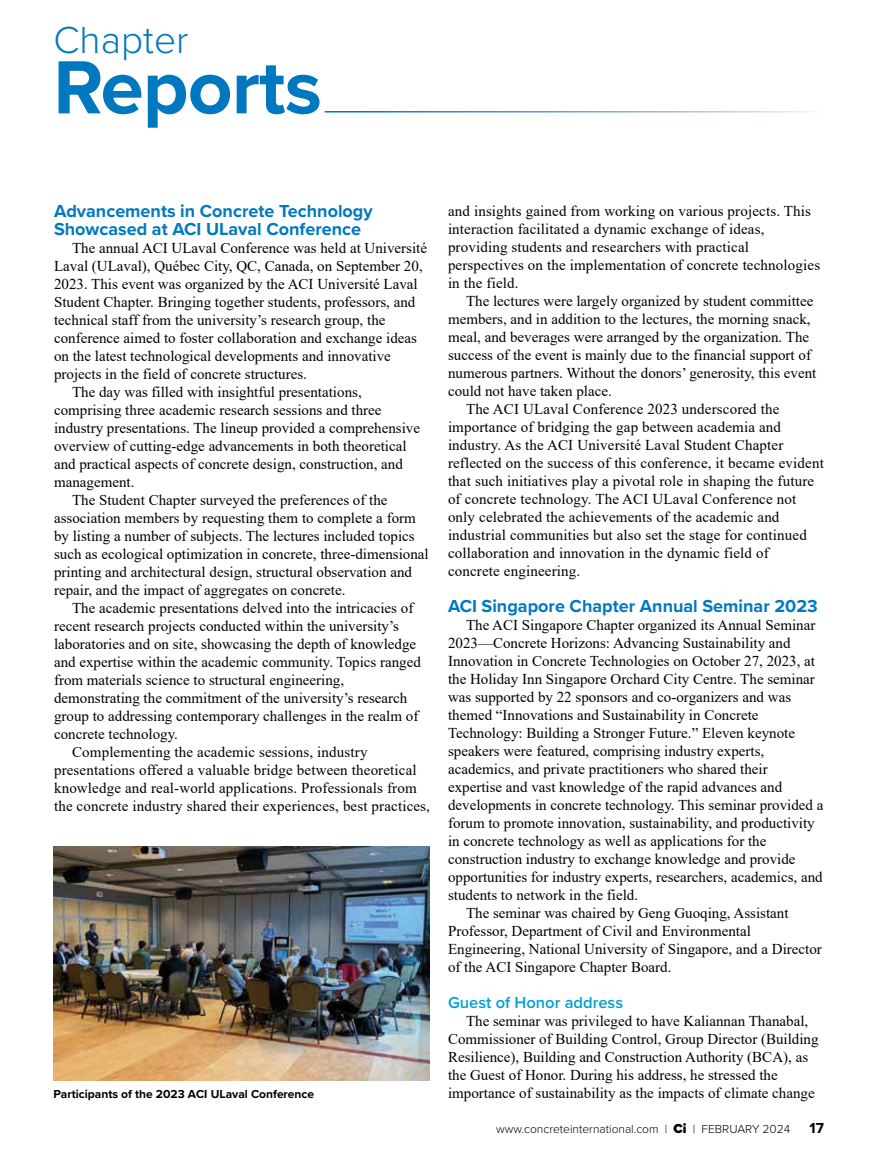
<style>
.page{position:relative;width:878px;height:1175px;background:#fff}
.page>*{position:absolute;margin:0;border:0;box-sizing:border-box;transform-origin:0 0}
.t1{font:700 78px "Proxima Nova";letter-spacing:-.01em;color:#0078bf}
.t2{font:300 39px "Proxima Nova";color:#0078bf}
.t3{font:700 18px/18px "Proxima Nova";color:#0078bf}
.t4{font:600 16.5px "Proxima Nova";color:#00a1d0}
.t5{font:15px/18px "Times New Roman";color:#000}
.t6{font:700 15px "Proxima Nova";color:#000}
.t7{font:300 12px "Proxima Nova";color:#000}
.t8{font:700 12px "Proxima Nova";color:#000}
.s1{font-weight:900;font-size:13.5px}
</style>
<div class="page">
<img style="left:53px;top:846px;width:377px;height:234px">
<h2 class="t2" style="left:53px;top:11px;width:137px">Chapter</h2>
<h1 class="t1" style="left:53px;top:29px;width:270px">Reports</h1>
<p class="t3" style="left:54px;top:201px;width:320px">Advancements in Concrete Technology<br>Showcased at ACI ULaval Conference</p>
<p class="t5" style="left:72px;top:238px;width:356px">The annual ACI ULaval Conference was held at Université</p>
<p class="t5" style="left:54px;top:256px;width:370px">Laval (ULaval), Québec City, QC, Canada, on September 20,</p>
<p class="t5" style="left:54px;top:274px;width:365px">2023. This event was organized by the ACI Université Laval</p>
<p class="t5" style="left:54px;top:292px;width:363px">Student Chapter. Bringing together students, professors, and</p>
<p class="t5" style="left:54px;top:310px;width:333px">technical staff from the university’s research group, the</p>
<p class="t5" style="left:54px;top:328px;width:364px">conference aimed to foster collaboration and exchange ideas</p>
<p class="t5" style="left:54px;top:346px;width:338px">on the latest technological developments and innovative</p>
<p class="t5" style="left:54px;top:364px;width:254px">projects in the field of concrete structures.</p>
<p class="t5" style="left:72px;top:382px;width:291px">The day was filled with insightful presentations,</p>
<p class="t5" style="left:54px;top:400px;width:329px">comprising three academic research sessions and three</p>
<p class="t5" style="left:54px;top:418px;width:367px">industry presentations. The lineup provided a comprehensive</p>
<p class="t5" style="left:54px;top:436px;width:354px">overview of cutting-edge advancements in both theoretical</p>
<p class="t5" style="left:54px;top:454px;width:350px">and practical aspects of concrete design, construction, and</p>
<p class="t5" style="left:54px;top:472px;width:82px">management.</p>
<p class="t5" style="left:72px;top:490px;width:317px">The Student Chapter surveyed the preferences of the</p>
<p class="t5" style="left:54px;top:508px;width:363px">association members by requesting them to complete a form</p>
<p class="t5" style="left:54px;top:526px;width:362px">by listing a number of subjects. The lectures included topics</p>
<p class="t5" style="left:54px;top:544px;width:376px">such as ecological optimization in concrete, three-dimensional</p>
<p class="t5" style="left:54px;top:562px;width:359px">printing and architectural design, structural observation and</p>
<p class="t5" style="left:54px;top:580px;width:293px">repair, and the impact of aggregates on concrete.</p>
<p class="t5" style="left:72px;top:598px;width:343px">The academic presentations delved into the intricacies of</p>
<p class="t5" style="left:54px;top:616px;width:346px">recent research projects conducted within the university’s</p>
<p class="t5" style="left:54px;top:634px;width:364px">laboratories and on site, showcasing the depth of knowledge</p>
<p class="t5" style="left:54px;top:652px;width:368px">and expertise within the academic community. Topics ranged</p>
<p class="t5" style="left:54px;top:670px;width:291px">from materials science to structural engineering,</p>
<p class="t5" style="left:54px;top:688px;width:355px">demonstrating the commitment of the university’s research</p>
<p class="t5" style="left:54px;top:706px;width:366px">group to addressing contemporary challenges in the realm of</p>
<p class="t5" style="left:54px;top:724px;width:125px">concrete technology.</p>
<p class="t5" style="left:72px;top:742px;width:297px">Complementing the academic sessions, industry</p>
<p class="t5" style="left:54px;top:760px;width:364px">presentations offered a valuable bridge between theoretical</p>
<p class="t5" style="left:54px;top:778px;width:364px">knowledge and real-world applications. Professionals from</p>
<p class="t5" style="left:54px;top:796px;width:377px">the concrete industry shared their experiences, best practices,</p>
<p class="t5" style="left:448px;top:201px;width:373px">and insights gained from working on various projects. This interaction facilitated a dynamic exchange of ideas, providing students and researchers with practical perspectives on the implementation of concrete technologies in the field.</p>
<p class="t5" style="left:466px;top:291px;width:349px">The lectures were largely organized by student committee</p>
<p class="t5" style="left:448px;top:309px;width:364px">members, and in addition to the lectures, the morning snack,</p>
<p class="t5" style="left:448px;top:327px;width:362px">meal, and beverages were arranged by the organization. The</p>
<p class="t5" style="left:448px;top:345px;width:364px">success of the event is mainly due to the financial support of</p>
<p class="t5" style="left:448px;top:363px;width:370px">numerous partners. Without the donors’ generosity, this event</p>
<p class="t5" style="left:448px;top:381px;width:165px">could not have taken place.</p>
<p class="t5" style="left:466px;top:399px;width:315px">The ACI ULaval Conference 2023 underscored the</p>
<p class="t5" style="left:448px;top:417px;width:334px">importance of bridging the gap between academia and</p>
<p class="t5" style="left:448px;top:435px;width:337px">industry. As the ACI Université Laval Student Chapter</p>
<p class="t5" style="left:448px;top:453px;width:377px">reflected on the success of this conference, it became evident</p>
<p class="t5" style="left:448px;top:471px;width:367px">that such initiatives play a pivotal role in shaping the future</p>
<p class="t5" style="left:448px;top:489px;width:350px">of concrete technology. The ACI ULaval Conference not</p>
<p class="t5" style="left:448px;top:507px;width:333px">only celebrated the achievements of the academic and</p>
<p class="t5" style="left:448px;top:525px;width:360px">industrial communities but also set the stage for continued</p>
<p class="t5" style="left:448px;top:543px;width:322px">collaboration and innovation in the dynamic field of</p>
<p class="t5" style="left:448px;top:561px;width:134px">concrete engineering.</p>
<p class="t3" style="left:448px;top:597px;width:371px">ACI Singapore Chapter Annual Seminar 2023</p>
<p class="t5" style="left:466px;top:615px;width:351px">The ACI Singapore Chapter organized its Annual Seminar</p>
<p class="t5" style="left:448px;top:633px;width:344px">2023—Concrete Horizons: Advancing Sustainability and</p>
<p class="t5" style="left:448px;top:651px;width:368px">Innovation in Concrete Technologies on October 27, 2023, at</p>
<p class="t5" style="left:448px;top:669px;width:368px">the Holiday Inn Singapore Orchard City Centre. The seminar</p>
<p class="t5" style="left:448px;top:687px;width:344px">was supported by 22 sponsors and co-organizers and was</p>
<p class="t5" style="left:448px;top:705px;width:312px">themed “Innovations and Sustainability in Concrete</p>
<p class="t5" style="left:448px;top:723px;width:348px">Technology: Building a Stronger Future.” Eleven keynote</p>
<p class="t5" style="left:448px;top:741px;width:318px">speakers were featured, comprising industry experts,</p>
<p class="t5" style="left:448px;top:759px;width:321px">academics, and private practitioners who shared their</p>
<p class="t5" style="left:448px;top:777px;width:336px">expertise and vast knowledge of the rapid advances and</p>
<p class="t5" style="left:448px;top:795px;width:377px">developments in concrete technology. This seminar provided a</p>
<p class="t5" style="left:448px;top:813px;width:368px">forum to promote innovation, sustainability, and productivity</p>
<p class="t5" style="left:448px;top:831px;width:320px">in concrete technology as well as applications for the</p>
<p class="t5" style="left:448px;top:849px;width:349px">construction industry to exchange knowledge and provide</p>
<p class="t5" style="left:448px;top:867px;width:376px">opportunities for industry experts, researchers, academics, and</p>
<p class="t5" style="left:448px;top:885px;width:191px">students to network in the field.</p>
<p class="t5" style="left:466px;top:903px;width:324px">The seminar was chaired by Geng Guoqing, Assistant</p>
<p class="t5" style="left:448px;top:921px;width:304px">Professor, Department of Civil and Environmental</p>
<p class="t5" style="left:448px;top:939px;width:375px">Engineering, National University of Singapore, and a Director</p>
<p class="t5" style="left:448px;top:957px;width:225px">of the ACI Singapore Chapter Board.</p>
<p class="t4" style="left:448px;top:990px;width:177px">Guest of Honor address</p>
<p class="t5" style="left:448px;top:1011px;width:372px;text-indent:18px">The seminar was privileged to have Kaliannan Thanabal, Commissioner of Building Control, Group Director (Building Resilience), Building and Construction Authority (BCA), as the Guest of Honor. During his address, he stressed the</p>
<p class="t8" style="left:53px;top:1085px;width:262px">Participants of the 2023 ACI ULaval Conference</p>
<p class="t5" style="left:448px;top:1083px;width:368px">importance of sustainability as the impacts of climate change</p>
<p class="t7" style="left:496px;top:1119px;width:295px">www.concreteinternational.com | <span class="s1">Ci</span> | FEBRUARY 2024</p>
<p class="t6" style="left:809px;top:1116px;width:16px">17</p>
</div>
